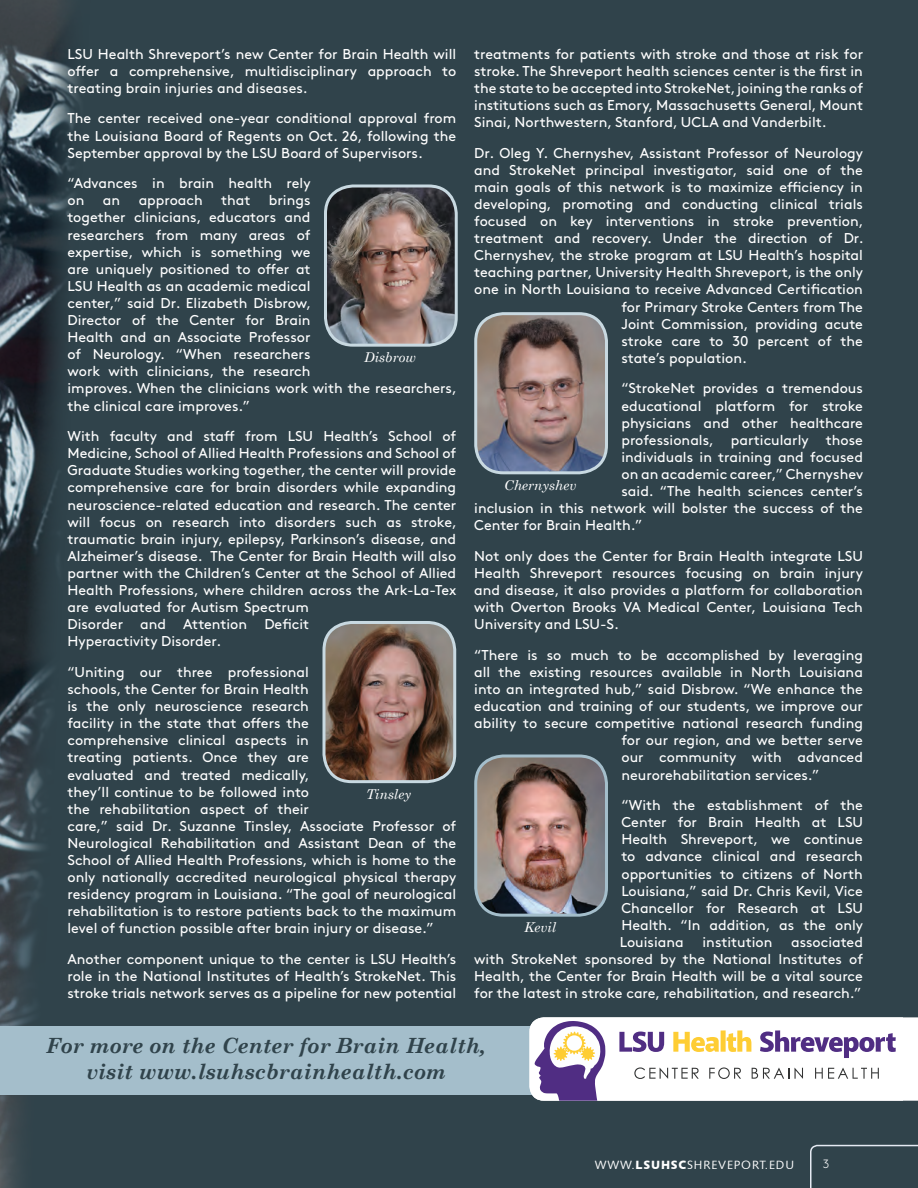
<style>
.page{position:relative;width:918px;height:1188px;background:#30434b}
.page>*{position:absolute;margin:0;border:0;box-sizing:border-box;transform-origin:0 0}
.t1{font:italic 700 21px/25.8px "Century Schoolbook";color:#30434b;text-align:center}
.t2{font:14.25px/17.1px "Brown Std";color:#fff;text-align:justify}
.t3{font:italic 13.5px "Century Schoolbook";color:#fff}
.t4{font:12px "Humanist 531 BT Roman A";letter-spacing:.07em;color:#fff}
.t5{font:300 12px "Brown Std";color:#fff}
.s1{font-family:"Humanist 531 BT Black A"}
</style>
<div class="page">
<img style="left:0;top:0;width:80px;height:1188px">
<img style="left:325px;top:188px;width:129px;height:155px">
<div style="left:324px;top:184px;width:134px;height:163px;border:3px solid #c8d9e1;border-radius:28px"></div>
<img style="left:326px;top:622px;width:129px;height:160px">
<div style="left:322px;top:621px;width:134px;height:162px;border:3px solid #c8d9e1;border-radius:28px"></div>
<img style="left:478px;top:316px;width:128px;height:157px">
<div style="left:474px;top:312px;width:134px;height:162px;border:3px solid #c8d9e1;border-radius:28px"></div>
<img style="left:478px;top:758px;width:126px;height:155px">
<div style="left:474px;top:754px;width:134px;height:163px;border:3px solid #a4becb;border-radius:28px"></div>
<div style="left:0;top:1026px;width:918px;height:69px;background:#a4becb"></div>
<svg style="left:530px;top:1017px;width:388px;height:84px"></svg>
<svg style="left:810px;top:1145px;width:108px;height:43px"></svg>
<p class="t2" style="left:68px;top:45px;width:390px">LSU Health Shreveport’s new Center for Brain Health will offer a comprehensive, multidisciplinary approach to treating brain injuries and diseases.</p>
<p class="t2" style="left:68px;top:110px;width:390px">The center received one-year conditional approval from the Louisiana Board of Regents on Oct. 26, following the September approval by the LSU Board of Supervisors.</p>
<p class="t2" style="left:68px;top:175px;width:245px">“Advances in brain health rely on</p>
<p class="t2" style="left:68px;top:192px;width:391px;text-align:left;text-indent:201px">brings<br>together clinicians, educators and<br>researchers from many areas of<br>expertise, which is something we<br>are uniquely positioned to offer at<br>LSU Health as an academic medical<br>center,” said Dr. Elizabeth Disbrow,<br>Director of the Center for Brain<br>Health and an Associate Professor<br>of Neurology. “When researchers<br>work with clinicians, the research<br>improves. When the clinicians work with the researchers, the clinical care improves.”</p>
<p class="t2" style="left:68px;top:428px;width:391px;text-align:left">With faculty and staff from LSU Health’s School of Medicine, School of Allied Health Professions and School of Graduate Studies working together, the center will provide comprehensive care for brain disorders while expanding neuroscience-related education and research. The center will focus on research into disorders such as stroke, traumatic brain injury, epilepsy, Parkinson’s disease, and Alzheimer’s disease. The Center for Brain Health will also partner with the Children’s Center at the School of Allied Health Professions, where children across the Ark-La-Tex are evaluated for Autism Spectrum<br>Disorder and Attention Deficit<br>Hyperactivity Disorder.</p>
<p class="t2" style="left:68px;top:664px;width:390px;text-align:left">“Uniting our three professional<br>schools, the Center for Brain Health<br>is the only neuroscience research<br>facility in the state that offers the<br>comprehensive clinical aspects in<br>treating patients. Once they are<br>evaluated and treated medically,<br>they’ll continue to be followed into<br>the rehabilitation aspect of their<br>care,” said Dr. Suzanne Tinsley, Associate Professor of Neurological Rehabilitation and Assistant Dean of the School of Allied Health Professions, which is home to the only nationally accredited neurological physical therapy residency program in Louisiana. “The goal of neurological rehabilitation is to restore patients back to the maximum level of function possible after brain injury or disease.”</p>
<p class="t2" style="left:68px;top:951px;width:390px">Another component unique to the center is LSU Health’s role in the National Institutes of Health’s StrokeNet. This stroke trials network serves as a pipeline for new potential</p>
<p class="t2" style="left:103px;top:192px;width:19px">an</p>
<p class="t2" style="left:139px;top:192px;width:66px">approach</p>
<p class="t2" style="left:221px;top:192px;width:31px">that</p>
<p class="t3" style="left:364px;top:347px;width:53px">Disbrow</p>
<p class="t3" style="left:366px;top:784px;width:47px">Tinsley</p>
<p class="t2" style="left:474px;top:45px;width:390px">treatments for patients with stroke and those at risk for stroke. The Shreveport health sciences center is the first in the state to be accepted into StrokeNet, joining the ranks of institutions such as Emory, Massachusetts General, Mount Sinai, Northwestern, Stanford, UCLA and Vanderbilt.</p>
<p class="t2" style="left:474px;top:144px;width:390px">Dr. Oleg Y. Chernyshev, Assistant Professor of Neurology</p>
<p class="t2" style="left:474px;top:161px;width:390px">and StrokeNet principal investigator, said one of the</p>
<p class="t2" style="left:474px;top:178px;width:390px">main goals of this network is to maximize efficiency in</p>
<p class="t2" style="left:474px;top:196px;width:390px">developing, promoting and conducting clinical trials</p>
<p class="t2" style="left:474px;top:213px;width:391px">focused on key interventions in stroke prevention,</p>
<p class="t2" style="left:474px;top:230px;width:391px">treatment and recovery. Under the direction of Dr.</p>
<p class="t2" style="left:474px;top:247px;width:390px">Chernyshev, the stroke program at LSU Health’s hospital</p>
<p class="t2" style="left:474px;top:264px;width:390px">teaching partner, University Health Shreveport, is the only</p>
<p class="t2" style="left:474px;top:281px;width:390px">one in North Louisiana to receive Advanced Certification</p>
<p class="t2" style="left:621px;top:298px;width:243px">for Primary Stroke Centers from The</p>
<p class="t2" style="left:621px;top:315px;width:243px">Joint Commission, providing acute</p>
<p class="t2" style="left:621px;top:332px;width:243px">stroke care to 30 percent of the</p>
<p class="t2" style="left:621px;top:349px;width:127px">state’s population.</p>
<p class="t2" style="left:621px;top:380px;width:243px">“StrokeNet provides a tremendous</p>
<p class="t2" style="left:621px;top:397px;width:243px">educational platform for stroke</p>
<p class="t2" style="left:621px;top:414px;width:243px">physicians and other healthcare</p>
<p class="t2" style="left:621px;top:431px;width:243px">professionals, particularly those</p>
<p class="t2" style="left:621px;top:448px;width:243px">individuals in training and focused</p>
<p class="t2" style="left:621px;top:466px;width:243px">on an academic career,” Chernyshev</p>
<p class="t2" style="left:621px;top:483px;width:243px">said. “The health sciences center’s</p>
<p class="t2" style="left:474px;top:500px;width:390px">inclusion in this network will bolster the success of the</p>
<p class="t2" style="left:474px;top:517px;width:169px">Center for Brain Health.”</p>
<p class="t2" style="left:474px;top:547px;width:390px">Not only does the Center for Brain Health integrate LSU Health Shreveport resources focusing on brain injury and disease, it also provides a platform for collaboration with Overton Brooks VA Medical Center, Louisiana Tech University and LSU-S.</p>
<p class="t2" style="left:474px;top:646px;width:390px">“There is so much to be accomplished by leveraging</p>
<p class="t2" style="left:474px;top:664px;width:390px">all the existing resources available in North Louisiana</p>
<p class="t2" style="left:474px;top:681px;width:390px">into an integrated hub,” said Disbrow. “We enhance the</p>
<p class="t2" style="left:474px;top:698px;width:390px">education and training of our students, we improve our</p>
<p class="t2" style="left:474px;top:715px;width:390px">ability to secure competitive national research funding</p>
<p class="t2" style="left:621px;top:732px;width:243px">for our region, and we better serve</p>
<p class="t2" style="left:621px;top:749px;width:243px">our community with advanced</p>
<p class="t2" style="left:621px;top:766px;width:199px">neurorehabilitation services.”</p>
<p class="t2" style="left:620px;top:797px;width:245px">“With the establishment of the Center for Brain Health at LSU Health Shreveport, we continue to advance clinical and research opportunities to citizens of North Louisiana,” said Dr. Chris Kevil, Vice Chancellor for Research at LSU Health. “In addition, as the only Louisiana</p>
<p class="t3" style="left:504px;top:475px;width:74px">Chernyshev</p>
<p class="t3" style="left:524px;top:917px;width:33px">Kevil</p>
<p class="t2" style="left:474px;top:934px;width:390px;text-indent:317px">associated with StrokeNet sponsored by the National Institutes of Health, the Center for Brain Health will be a vital source for the latest in stroke care, rehabilitation, and research.”</p>
<p class="t2" style="left:703px;top:934px;width:71px">institution</p>
<h1 class="t1" style="left:46px;top:1031px;width:442px">For more on the Center for Brain Health, visit www.lsuhscbrainhealth.com</h1>
<p class="t4" style="left:595px;top:1157px;width:201px">WWW.<span class="s1">LSUHSC</span>SHREVEPORT.EDU</p>
<p class="t5" style="left:823px;top:1157px;width:8px">3</p>
</div>
